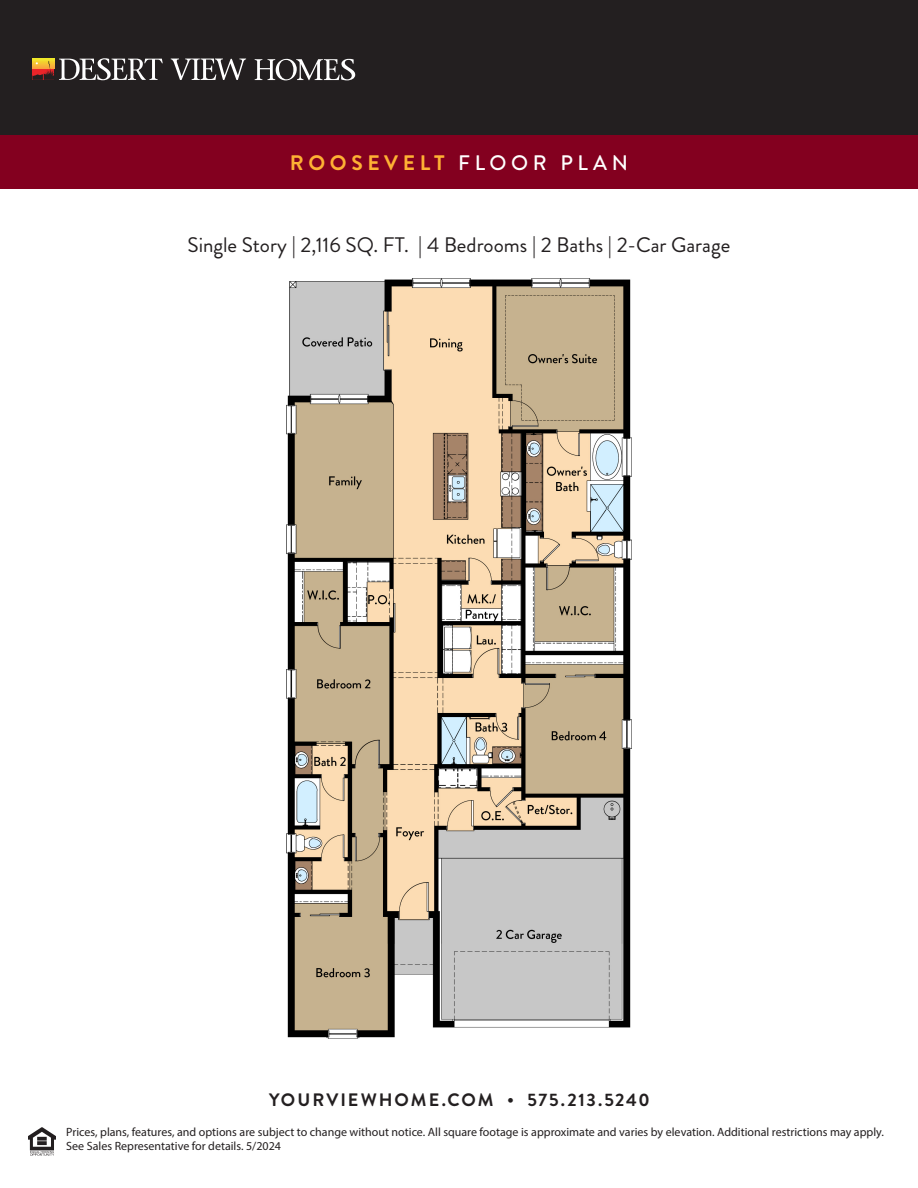
<style>
.page{position:relative;width:918px;height:1188px;background:#fff}
.page>*{position:absolute;margin:0;border:0;box-sizing:border-box;transform-origin:0 0}
.FLOOR_PLAN_-_BULLETS{font:21px "Brandon Grotesque";color:#231f20}
.FLOOR_PLAN_NAME_-_BOLD{font:700 21px "Brandon Grotesque";letter-spacing:.22em;color:#feb134}
.FOOTER_-_URL_TEL{font:700 18px "Brandon Grotesque";letter-spacing:.105em;color:#231f20}
.t1{font:12px/13.5px "Myriad Pro";color:#231f20}
.s1{font-weight:500;color:#fff}
</style>
<div class="page">
<img style="left:29px;top:1127px;width:27px;height:29px">
<div style="left:0;top:0;width:918px;height:136px;background:#231f20"></div>
<div style="left:0;top:135px;width:918px;height:54px;background:#83001f"></div>
<svg style="left:171px;top:59px;width:75px;height:21px"></svg>
<svg style="left:255px;top:59px;width:100px;height:21px"></svg>
<svg style="left:32px;top:58px;width:131px;height:22px"></svg>
<img style="left:286px;top:278px;width:346px;height:760px">
<p class="FLOOR_PLAN_NAME_-_BOLD" style="left:290px;top:148px;width:340px">ROOSEVELT <span class="s1">FLOOR PLAN</span></p>
<p class="FLOOR_PLAN_-_BULLETS" style="left:188px;top:231px;width:544px">Single Story | 2,116 SQ. FT. | 4 Bedrooms | 2 Baths | 2-Car Garage</p>
<p class="FOOTER_-_URL_TEL" style="left:269px;top:1087px;width:382px">YOURVIEWHOME.COM • 575.213.5240</p>
<p class="t1" style="left:66px;top:1125px;width:819px">Prices, plans, features, and options are subject to change without notice. All square footage is approximate and varies by elevation. Additional restrictions may apply.<br>See Sales Representative for details. 5/2024</p>
</div>
